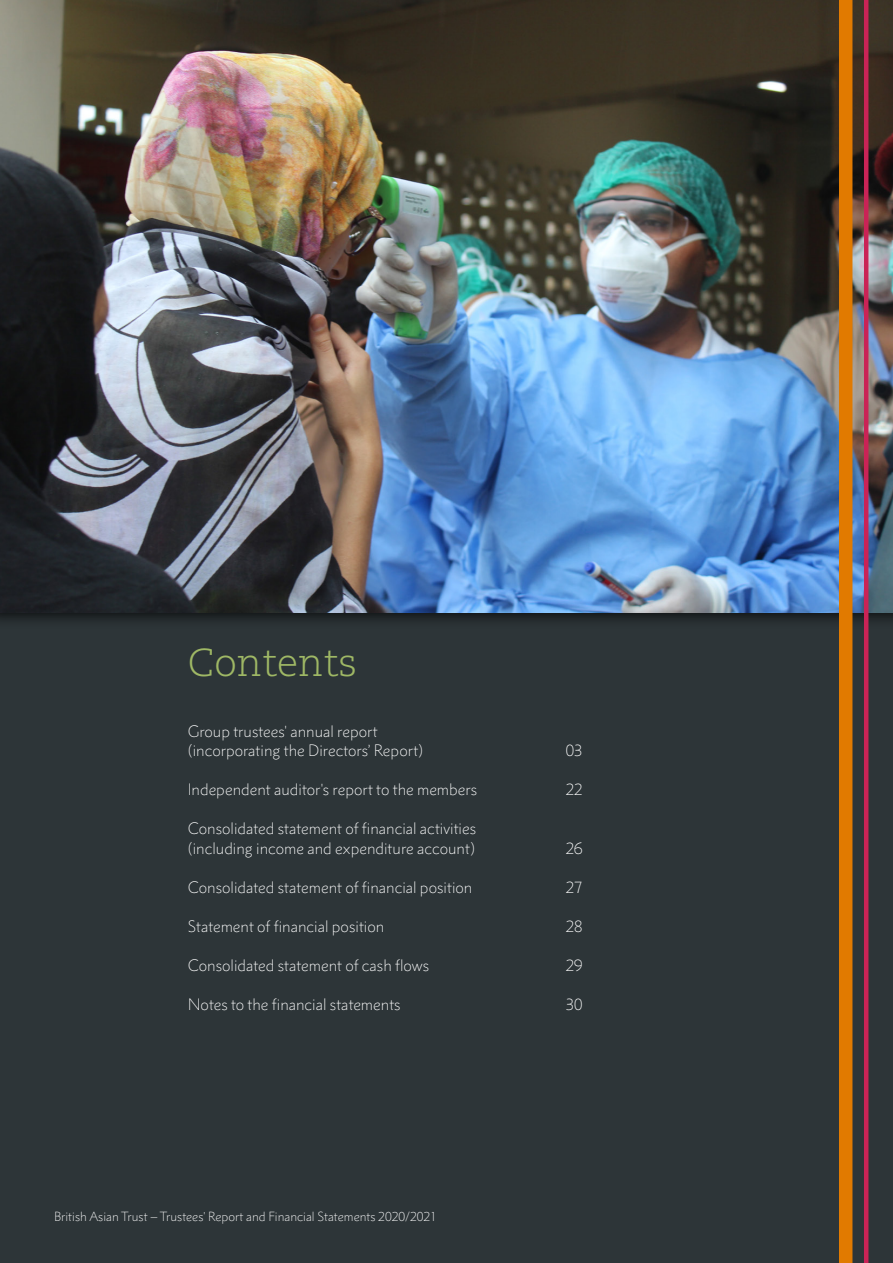
<style>
.page{position:relative;width:893px;height:1263px;background:#2d3538}
.page>*{position:absolute;margin:0;border:0;box-sizing:border-box;transform-origin:0 0}
.L1_-_section_titles{font:300 39px "Caecilia LT Pro 45";color:#9fb865}
.main_body_-_report19{font:300 15px/19.5px "Metro Nova Pro";color:#fff}
.t1{font:300 12px "Metro Nova Pro";color:#fff}
</style>
<div class="page">
<div style="left:0;top:0;width:893px;height:629px;background:#000;opacity:.75"></div>
<img style="left:0;top:0;width:893px;height:612px">
<hr style="left:864px;top:0;width:4px;height:1263px;background:#ca2356">
<div style="left:839px;top:0;width:13px;height:1263px;background:#e17a00"></div>
<p class="L1_-_section_titles" style="left:188px;top:638px;width:171px">Contents</p>
<p class="main_body_-_report19" style="left:188px;top:721px;width:237px">Group trustees' annual report (incorporating the Directors’ Report)</p>
<p class="main_body_-_report19" style="left:566px;top:741px;width:18px">03</p>
<p class="main_body_-_report19" style="left:188px;top:780px;width:291px">Independent auditor's report to the members</p>
<p class="main_body_-_report19" style="left:566px;top:780px;width:18px">22</p>
<p class="main_body_-_report19" style="left:188px;top:819px;width:290px">Consolidated statement of financial activities (including income and expenditure account)</p>
<p class="main_body_-_report19" style="left:566px;top:838px;width:18px">26</p>
<p class="main_body_-_report19" style="left:188px;top:877px;width:286px">Consolidated statement of financial position</p>
<p class="main_body_-_report19" style="left:566px;top:877px;width:18px">27</p>
<p class="main_body_-_report19" style="left:188px;top:916px;width:198px">Statement of financial position</p>
<p class="main_body_-_report19" style="left:566px;top:916px;width:18px">28</p>
<p class="main_body_-_report19" style="left:188px;top:955px;width:243px">Consolidated statement of cash flows</p>
<p class="main_body_-_report19" style="left:566px;top:955px;width:18px">29</p>
<p class="main_body_-_report19" style="left:188px;top:994px;width:215px">Notes to the financial statements</p>
<p class="main_body_-_report19" style="left:566px;top:994px;width:18px">30</p>
<p class="t1" style="left:54px;top:1209px;width:384px">British Asian Trust – Trustees' Report and Financial Statements 2020/2021</p>
</div>
